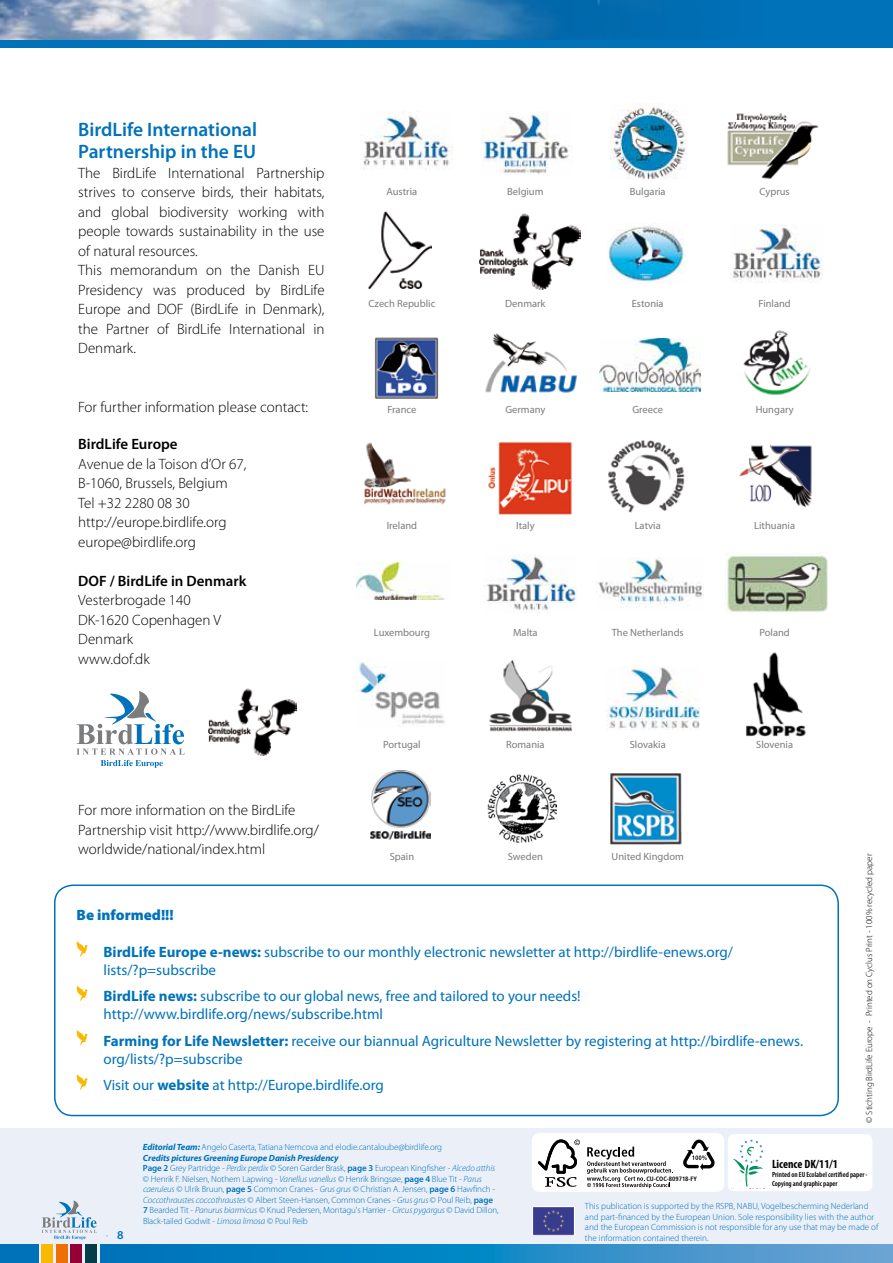
<style>
.page{position:relative;width:893px;height:1263px;background:#fff}
.page>*{position:absolute;margin:0;border:0;box-sizing:border-box;transform-origin:0 0}
.t1{font:600 19.5px/22.5px "Myriad Pro";color:#0072ba}
.t2{font:300 15px/19.5px "Myriad Pro";color:#000}
.t3{font:15px/18px "Myriad Pro";color:#0072ba}
.t4{font:600 15px "Myriad Pro";color:#000}
.t5{font:900 15px "Myriad Pro";color:#0072ba}
.t6{font:700 condensed 12px "Myriad Pro";color:#000}
.t7{font:300 12px "Myriad Pro";color:#7b7c7e}
.t8{font:10.5px "Myriad Pro";color:#7b7c7e}
.t9{font:300 9px/10.5px "Myriad Pro";letter-spacing:-.01em;color:#0072ba}
.t10{font:300 9px "Myriad Pro";color:#000}
.t11{font:600 condensed 7.5px/9px "Myriad Pro";color:#000}
.t12{font:700 condensed 6.3px "Frutiger";color:#000}
.s1{font-weight:700}
.s2{font-weight:600;color:#0072ba}
.s3{font-weight:700;font-style:italic}
.s4{font-weight:600}
.s5{font-style:italic}
</style>
<div class="page">
<svg style="left:0;top:0;width:893px;height:40px;background:#5492bf"></svg>
<div style="left:0;top:40px;width:893px;height:8px;background:#0072ba"></div>
<div style="left:0;top:1128px;width:893px;height:135px;background:#eaeff8"></div>
<svg style="left:100px;top:1245px;width:793px;height:18px;background:#2389c6"></svg>
<div style="left:0;top:1245px;width:38px;height:18px;background:#0072ba"></div>
<div style="left:42px;top:1245px;width:11px;height:18px;background:#fab900"></div>
<div style="left:56px;top:1245px;width:12px;height:18px;background:#ec7007"></div>
<div style="left:71px;top:1245px;width:11px;height:18px;background:#940035"></div>
<div style="left:85px;top:1245px;width:12px;height:18px;background:#043d4a"></div>
<img style="left:532px;top:1207px;width:43px;height:29px">
<div style="left:54px;top:884px;width:785px;height:232px;border:2px solid #0072ba;border-radius:18px"></div>
<svg style="left:77px;top:941px;width:11px;height:16px"></svg>
<svg style="left:77px;top:985px;width:11px;height:16px"></svg>
<svg style="left:77px;top:1030px;width:11px;height:16px"></svg>
<svg style="left:77px;top:1074px;width:11px;height:16px"></svg>
<img style="left:481px;top:111px;width:88px;height:64px">
<img style="left:611px;top:103px;width:76px;height:76px">
<img style="left:363px;top:111px;width:90px;height:59px">
<img style="left:727px;top:113px;width:92px;height:66px">
<img style="left:374px;top:337px;width:65px;height:62px">
<img style="left:480px;top:213px;width:100px;height:77px">
<img style="left:607px;top:226px;width:78px;height:56px">
<img style="left:730px;top:224px;width:93px;height:57px">
<img style="left:364px;top:442px;width:82px;height:63px">
<img style="left:356px;top:563px;width:89px;height:36px">
<img style="left:488px;top:442px;width:84px;height:73px">
<img style="left:608px;top:440px;width:77px;height:73px">
<img style="left:739px;top:444px;width:73px;height:63px">
<img style="left:356px;top:662px;width:89px;height:62px">
<img style="left:486px;top:554px;width:90px;height:57px">
<img style="left:597px;top:557px;width:106px;height:51px">
<img style="left:725px;top:553px;width:103px;height:60px">
<img style="left:746px;top:652px;width:60px;height:84px">
<img style="left:607px;top:666px;width:93px;height:63px">
<img style="left:489px;top:660px;width:83px;height:72px">
<img style="left:369px;top:211px;width:62px;height:77px">
<img style="left:610px;top:773px;width:72px;height:71px">
<img style="left:487px;top:774px;width:70px;height:68px">
<img style="left:371px;top:771px;width:60px;height:69px">
<img style="left:485px;top:333px;width:92px;height:60px">
<img style="left:743px;top:330px;width:68px;height:65px">
<img style="left:599px;top:339px;width:101px;height:52px">
<div style="left:532px;top:1133px;width:192px;height:59px;background:#fff;border-radius:7px"></div>
<svg style="left:538px;top:1139px;width:42px;height:48px"></svg>
<svg style="left:683px;top:1139px;width:32px;height:31px"></svg>
<svg style="left:587px;top:1146px;width:86px;height:42px"></svg>
<div style="left:728px;top:1134px;width:144px;height:57px;background:#fff;border-radius:6px"></div>
<svg style="left:733px;top:1139px;width:31px;height:48px"></svg>
<img style="left:208px;top:689px;width:88px;height:66px">
<svg style="left:77px;top:691px;width:108px;height:77px"></svg>
<svg style="left:42px;top:1200px;width:55px;height:40px"></svg>
<h1 class="t1" style="left:78px;top:117px;width:180px">BirdLife International<br>Partnership in the EU</h1>
<p class="t2" style="left:78px;top:163px;width:248px">The BirdLife International Partnership strives to conserve birds, their habitats, and global biodiversity working with people towards sustainability in the use of natural resources.<br>This memorandum on the Danish EU Presidency was produced by BirdLife Europe and DOF (BirdLife in Denmark), the Partner of BirdLife International in Denmark.</p>
<h2 class="t2" style="left:78px;top:397px;width:231px">For further information please contact:</h2>
<h2 class="t4" style="left:78px;top:435px;width:101px">BirdLife Europe</h2>
<h2 class="t2" style="left:78px;top:454px;width:170px">Avenue de la Toison d’Or 67,<br>B-1060, Brussels, Belgium<br>Tel +32 2280 08 30 http://europe.birdlife.org europe@birdlife.org</h2>
<h2 class="t4" style="left:78px;top:571px;width:10px">DOF</h2>
<h2 class="t4" style="left:110px;top:571px;width:138px">/ BirdLife in Denmark</h2>
<h2 class="t2" style="left:78px;top:591px;width:144px">Vesterbrogade 140<br>DK-1620 Copenhagen V<br>Denmark<br>www.dof.dk</h2>
<h2 class="t2" style="left:78px;top:801px;width:242px">For more information on the BirdLife<br>Partnership visit http://www.birdlife.org/ worldwide/national/index.html</h2>
<p class="t8" style="left:387px;top:185px;width:32px">Austria</p>
<p class="t8" style="left:507px;top:185px;width:38px">Belgium</p>
<p class="t8" style="left:630px;top:185px;width:37px">Bulgaria</p>
<p class="t8" style="left:760px;top:185px;width:32px">Cyprus</p>
<p class="t8" style="left:368px;top:297px;width:68px">Czech Republic</p>
<p class="t8" style="left:505px;top:297px;width:42px">Denmark</p>
<p class="t8" style="left:632px;top:297px;width:33px">Estonia</p>
<p class="t8" style="left:758px;top:297px;width:34px">Finland</p>
<p class="t8" style="left:387px;top:403px;width:31px">France</p>
<p class="t8" style="left:505px;top:403px;width:42px">Germany</p>
<p class="t8" style="left:632px;top:403px;width:32px">Greece</p>
<p class="t8" style="left:756px;top:403px;width:40px">Hungary</p>
<p class="t8" style="left:387px;top:519px;width:32px">Ireland</p>
<p class="t8" style="left:516px;top:519px;width:20px">Italy</p>
<p class="t8" style="left:635px;top:519px;width:28px">Latvia</p>
<p class="t8" style="left:754px;top:519px;width:42px">Lithuania</p>
<p class="t8" style="left:374px;top:626px;width:58px">Luxembourg</p>
<p class="t8" style="left:513px;top:626px;width:26px">Malta</p>
<p class="t8" style="left:612px;top:626px;width:74px">The Netherlands</p>
<p class="t8" style="left:759px;top:626px;width:32px">Poland</p>
<p class="t8" style="left:383px;top:738px;width:39px">Portugal</p>
<p class="t8" style="left:506px;top:738px;width:40px">Romania</p>
<p class="t8" style="left:630px;top:738px;width:38px">Slovakia</p>
<p class="t8" style="left:756px;top:738px;width:38px">Slovenia</p>
<p class="t8" style="left:390px;top:849px;width:26px">Spain</p>
<p class="t8" style="left:508px;top:849px;width:36px">Sweden</p>
<p class="t8" style="left:612px;top:849px;width:74px">United Kingdom</p>
<h2 class="t5" style="left:77px;top:907px;width:99px">Be informed!!!</h2>
<h2 class="t3" style="left:104px;top:943px;width:631px"><span class="s1">BirdLife Europe e-news:</span> subscribe to our monthly electronic newsletter at http://birdlife-enews.org/ lists/?p=subscribe</h2>
<h2 class="t3" style="left:104px;top:987px;width:479px"><span class="s1">BirdLife news:</span> subscribe to our global news, free and tailored to your needs! http://www.birdlife.org/news/subscribe.html</h2>
<h2 class="t3" style="left:104px;top:1031px;width:701px"><span class="s1">Farming for Life Newsletter:</span> receive our biannual Agriculture Newsletter by registering at http://birdlife-enews. org/lists/?p=subscribe</h2>
<h2 class="t3" style="left:104px;top:1076px;width:282px">Visit our <span class="s1">website</span> at http://Europe.birdlife.org</h2>
<p class="t10" style="left:864px;top:1123px;width:270px;rotate:-90deg">© Stichting BirdLife Europe - Printed on Cyclus Print - 100% recycled paper</p>
<h3 class="t7" style="left:106px;top:1228px;width:19px">· <span class="s2">8</span></h3>
<p class="t9" style="left:143px;top:1142px;width:357px"><span class="s3">Editorial Team:</span> Angelo Caserta, Tatiana Nemcova and elodie.cantaloube@birdlife.org<br><span class="s3">Credits pictures Greening Europe Danish Presidency<br></span><span class="s4">Page 2</span> Grey Partridge - <span class="s5">Perdix perdix</span> © Soren Garder Brask, <span class="s4">page 3</span> European Kingfisher - <span class="s5">Alcedo atthis </span>© Henrik F. Nielsen, Nothern Lapwing - <span class="s5">Vanellus vanellus</span> © Henrik Bringsøe, <span class="s4">page 4</span> Blue Tit - <span class="s5">Parus caeruleus</span> © Ulrik Bruun, <span class="s4">page 5</span> Common Cranes - <span class="s5">Grus grus</span> © Christian A. Jensen, <span class="s4">page 6</span> Hawfinch - <span class="s5">Coccothraustes coccothraustes</span> © Albert Steen-Hansen, Common Cranes - <span class="s5">Grus grus</span> © Poul Reib, <span class="s4">page 7</span> Bearded Tit - <span class="s5">Panurus biarmicus</span> © Knud Pedersen, Montagu's Harrier - <span class="s5">Circus pygargus</span> © David Dillon, Black-tailed Godwit - <span class="s5">Limosa limosa</span> © Poul Reib</p>
<p class="t12" style="left:646px;top:1175px;width:52px">CU-COC-809718-FY</p>
<h3 class="t6" style="left:772px;top:1157px;width:67px">Licence DK/11/1</h3>
<p class="t11" style="left:772px;top:1170px;width:97px">Printed on EU Ecolabel certified paper -<br>Copying and graphic paper</p>
<p class="t9" style="left:585px;top:1201px;width:295px">This publication is supported by the RSPB, NABU, Vogelbescherming Nederland and part-financed by the European Union. Sole responsibility lies with the author and the European Commission is not responsible for any use that may be made of the information contained therein.</p>
</div>
